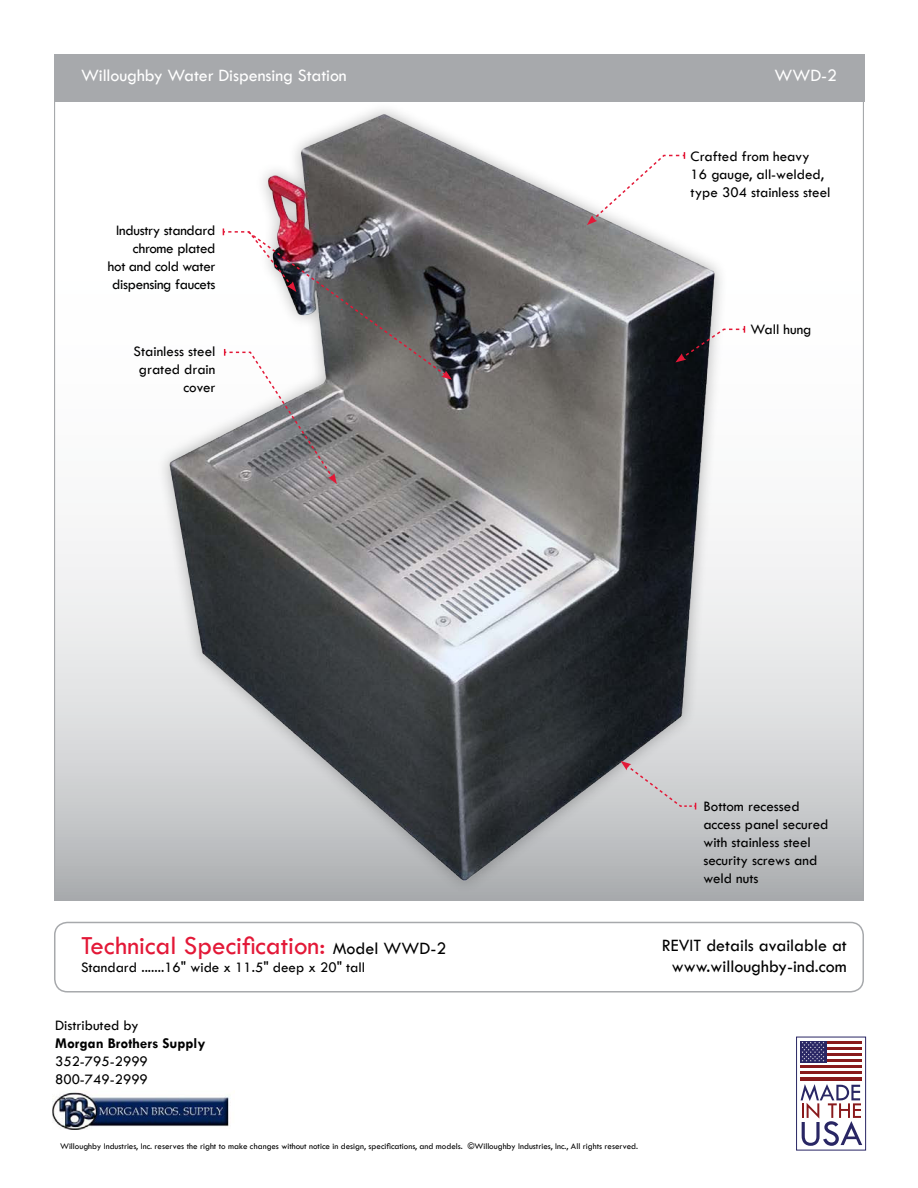
<style>
.page{position:relative;width:918px;height:1188px;background:#fff}
.page>*{position:absolute;margin:0;border:0;box-sizing:border-box;transform-origin:0 0}
.t1{font:27px "Tw Cen";color:#e31837}
.t2{font:18px/21.6px "Tw Cen";color:#000;text-align:center}
.t3{font:18px "Tw Cen";letter-spacing:-.005em;color:#fff}
.t4{font:15px/18px "Tw Cen";color:#000}
.t5{font:15px/18px "Tw Cen";letter-spacing:-.02em;color:#000;text-align:right}
.t6{font:700 15px "Tw Cen";color:#000}
.t7{font:9px "Tw Cen";color:#000}
.s1{font-size:18px;color:#000}
</style>
<div class="page">
<svg style="left:56px;top:325px;width:806px;height:574px"></svg>
<div style="left:156px;top:101px;width:572px;height:793px;background:#000;opacity:.3"></div>
<img style="left:160px;top:109px;width:565px;height:773px">
<div style="left:54px;top:54px;width:810px;height:48px;background:#a7a9ac"></div>
<div style="left:796px;top:1037px;width:70px;height:113px;border:1px solid #292664"></div>
<hr style="left:827px;top:1041px;width:35px;height:3px;background:#891a1c">
<hr style="left:827px;top:1047px;width:35px;height:3px;background:#891a1c">
<hr style="left:827px;top:1053px;width:35px;height:3px;background:#891a1c">
<svg style="left:827px;top:1059px;width:35px;height:1px"></svg>
<hr style="left:827px;top:1060px;width:35px;height:3px;background:#891a1c">
<hr style="left:800px;top:1066px;width:62px;height:3px;background:#891a1c">
<hr style="left:800px;top:1072px;width:62px;height:3px;background:#891a1c">
<hr style="left:800px;top:1078px;width:62px;height:3px;background:#891a1c">
<svg style="left:800px;top:1041px;width:27px;height:22px"></svg>
<svg style="left:802px;top:1042px;width:22px;height:19px"></svg>
<svg style="left:801px;top:1084px;width:61px;height:62px"></svg>
<svg style="left:587px;top:152px;width:99px;height:73px"></svg>
<svg style="left:675px;top:326px;width:71px;height:36px"></svg>
<div style="left:621px;top:761px;width:76px;height:49px;background:#ced0d1"></div>
<div style="left:54px;top:922px;width:810px;height:71px;border:2px solid #a7a9ac;border-radius:13px"></div>
<svg style="left:222px;top:228px;width:230px;height:256px"></svg>
<img style="left:53px;top:1092px;width:176px;height:38px">
<p class="t3" style="left:81px;top:68px;width:267px">Willoughby Water Dispensing Station</p>
<p class="t3" style="left:775px;top:68px;width:64px">WWD-2</p>
<p class="t5" style="left:108px;top:222px;width:109px">Industry standard chrome plated<br>hot and cold water dispensing faucets</p>
<p class="t4" style="left:134px;top:343px;width:83px;text-align:right">Stainless steel grated drain cover</p>
<p class="t4" style="left:691px;top:147px;width:141px">Crafted from heavy<br>16 gauge, all-welded, type 304 stainless steel</p>
<p class="t4" style="left:751px;top:321px;width:62px">Wall hung</p>
<h1 class="t1" style="left:81px;top:929px;width:367px">Technical Specification: <span class="s1">Model WWD-2</span></h1>
<p class="t4" style="left:81px;top:959px;width:286px">Standard .......16" wide x 11.5" deep x 20" tall</p>
<p class="t4" style="left:55px;top:1017px;width:85px">Distributed by</p>
<p class="t6" style="left:55px;top:1037px;width:152px">Morgan Brothers Supply</p>
<p class="t4" style="left:55px;top:1053px;width:94px">352-795-2999<br>800-749-2999</p>
<p class="t7" style="left:60px;top:1141px;width:580px">Willoughby Industries, Inc. reserves the right to make changes without notice in design, specifications, and models. ©Willoughby Industries, Inc., All rights reserved.</p>
<p class="t4" style="left:703px;top:798px;width:127px">Bottom recessed access panel secured with stainless steel security screws and weld nuts</p>
<p class="t2" style="left:662px;top:935px;width:187px">REVIT details available at www.willoughby-ind.com</p>
</div>
